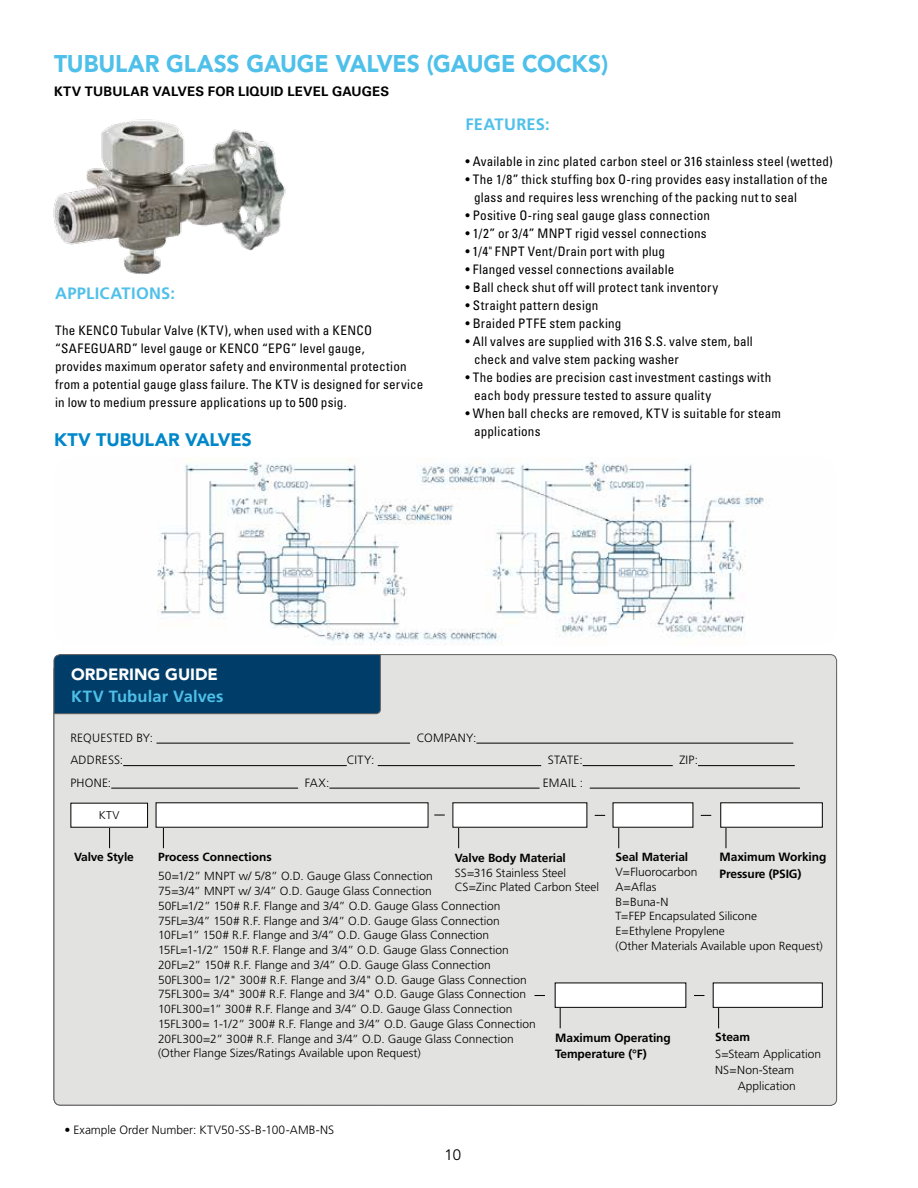
<style>
.page{position:relative;width:918px;height:1188px;background:#fff}
.page>*{position:absolute;margin:0;border:0;box-sizing:border-box;transform-origin:0 0}
.t1{font:900 24px "Avenir LT Std";letter-spacing:-.005em;color:#4fc0e9;scale:.95 1}
.t2{font:900 18px "Avenir LT Std";letter-spacing:-.005em;color:#0087c9}
.t3{font:700 16.5px "Frutiger LT Std";letter-spacing:.015em;color:#4fc0e9}
.t4{font:700 16.2px "Frutiger LT Std";letter-spacing:.01em;color:#4fc0e9}
.t5{font:900 16.2px "Avenir LT Std";color:#fff}
.t6{font:15px "Avenir LT Std";color:#000}
.t7{font:condensed 13.2px/18px "Univers LT Std";letter-spacing:.015em;color:#000}
.t8{font:700 13.2px "Univers LT Std";letter-spacing:.015em;color:#000}
.t9{font:300 12px "Frutiger LT Std";letter-spacing:.01em;color:#000}
.t10{font:700 12px/16.5px "Frutiger LT Std";letter-spacing:-.01em;color:#000}
.t11{font:300 11.85px/14.7px "Frutiger LT Std";color:#000}
.t12{font:700 11.85px "Frutiger LT Std";letter-spacing:-.01em;color:#000}
.t13{font:300 11.4px "Frutiger LT Std";color:#000}
</style>
<div class="page">
<img style="left:157px;top:458px;width:607px;height:187px">
<img style="left:53px;top:119px;width:233px;height:155px">
<div style="left:54px;top:655px;width:783px;height:450px;background:#e2e3e0;border-radius:6px"></div>
<div style="left:54px;top:655px;width:327px;height:59px;background:#003e69"></div>
<svg style="left:109px;top:828px;width:1px;height:20px"></svg>
<svg style="left:163px;top:828px;width:1px;height:20px"></svg>
<div style="left:71px;top:803px;width:77px;height:24px;background:#fff"></div>
<svg style="left:458px;top:828px;width:1px;height:20px"></svg>
<svg style="left:618px;top:828px;width:1px;height:20px"></svg>
<svg style="left:726px;top:828px;width:1px;height:20px"></svg>
<div style="left:453px;top:803px;width:134px;height:24px;background:#fff"></div>
<div style="left:156px;top:803px;width:272px;height:24px;background:#fff"></div>
<div style="left:613px;top:803px;width:80px;height:24px;background:#fff"></div>
<div style="left:721px;top:803px;width:101px;height:24px;background:#fff"></div>
<svg style="left:560px;top:1008px;width:1px;height:20px"></svg>
<svg style="left:718px;top:1008px;width:1px;height:20px"></svg>
<div style="left:555px;top:983px;width:131px;height:24px;background:#fff"></div>
<div style="left:555px;top:983px;width:131px;height:25px;border:1px solid #000"></div>
<div style="left:713px;top:983px;width:109px;height:24px;background:#fff"></div>
<div style="left:713px;top:983px;width:110px;height:25px;border:1px solid #000"></div>
<hr style="left:157px;top:743px;width:253px;height:1px;background:#000">
<hr style="left:476px;top:743px;width:317px;height:1px;background:#000">
<hr style="left:123px;top:765px;width:224px;height:1px;background:#000">
<hr style="left:378px;top:765px;width:163px;height:1px;background:#000">
<hr style="left:583px;top:765px;width:90px;height:1px;background:#000">
<hr style="left:698px;top:765px;width:97px;height:1px;background:#000">
<hr style="left:111px;top:788px;width:187px;height:1px;background:#000">
<hr style="left:329px;top:788px;width:211px;height:1px;background:#000">
<hr style="left:590px;top:788px;width:210px;height:1px;background:#000">
<h1 class="t1" style="left:54px;top:49px;width:585px">TUBULAR GLASS GAUGE VALVES (GAUGE COCKS)</h1>
<p class="t8" style="left:54px;top:84px;width:337px">KTV TUBULAR VALVES FOR LIQUID LEVEL GAUGES</p>
<h3 class="t3" style="left:465px;top:115px;width:86px">FEATURES:</h3>
<p class="t7" style="left:465px;top:152px;width:369px">• Available in zinc plated carbon steel or 316 stainless steel (wetted)</p>
<p class="t7" style="left:474px;top:170px;width:355px;text-indent:-9px">• The 1/8” thick stuffing box O-ring provides easy installation of the glass and requires less wrenching of the packing nut to seal</p>
<p class="t7" style="left:465px;top:206px;width:246px">• Positive O-ring seal gauge glass connection</p>
<p class="t7" style="left:465px;top:224px;width:243px">• 1/2” or 3/4” MNPT rigid vessel connections</p>
<p class="t7" style="left:465px;top:242px;width:201px">• 1/4" FNPT Vent/Drain port with plug</p>
<p class="t7" style="left:465px;top:260px;width:210px">• Flanged vessel connections available</p>
<p class="t7" style="left:465px;top:278px;width:254px">• Ball check shut off will protect tank inventory</p>
<p class="t7" style="left:465px;top:296px;width:134px">• Straight pattern design</p>
<p class="t7" style="left:465px;top:314px;width:157px">• Braided PTFE stem packing</p>
<p class="t7" style="left:474px;top:332px;width:280px;text-indent:-9px">• All valves are supplied with 316 S.S. valve stem, ball check and valve stem packing washer</p>
<p class="t7" style="left:474px;top:368px;width:299px;text-indent:-9px">• The bodies are precision cast investment castings with each body pressure tested to assure quality</p>
<p class="t7" style="left:474px;top:404px;width:308px;text-indent:-9px">• When ball checks are removed, KTV is suitable for steam applications</p>
<h3 class="t3" style="left:55px;top:284px;width:122px">APPLICATIONS:</h3>
<p class="t7" style="left:55px;top:321px;width:370px">The KENCO Tubular Valve (KTV), when used with a KENCO “SAFEGUARD” level gauge or KENCO “EPG” level gauge,<br>provides maximum operator safety and environmental protection from a potential gauge glass failure. The KTV is designed for service in low to medium pressure applications up to 500 psig.</p>
<h2 class="t2" style="left:54px;top:429px;width:199px">KTV TUBULAR VALVES</h2>
<h3 class="t5" style="left:71px;top:665px;width:148px">ORDERING GUIDE</h3>
<h3 class="t4" style="left:71px;top:687px;width:154px">KTV Tubular Valves</h3>
<p class="t9" style="left:70px;top:731px;width:84px">REQUESTED BY:</p>
<p class="t9" style="left:417px;top:731px;width:61px">COMPANY:</p>
<p class="t9" style="left:70px;top:753px;width:54px">ADDRESS:</p>
<p class="t9" style="left:347px;top:753px;width:29px">CITY:</p>
<p class="t9" style="left:548px;top:753px;width:36px">STATE:</p>
<p class="t9" style="left:679px;top:753px;width:20px">ZIP:</p>
<p class="t9" style="left:70px;top:776px;width:42px">PHONE:</p>
<p class="t9" style="left:305px;top:776px;width:26px">FAX:</p>
<p class="t9" style="left:543px;top:776px;width:42px">EMAIL :</p>
<p class="t13" style="left:99px;top:809px;width:22px">KTV</p>
<p class="t12" style="left:74px;top:850px;width:61px">Valve Style</p>
<p class="t10" style="left:720px;top:849px;width:108px">Maximum Working<br>Pressure (PSIG)</p>
<p class="t12" style="left:616px;top:850px;width:74px">Seal Material</p>
<p class="t11" style="left:616px;top:865px;width:209px">V=Fluorocarbon<br>A=Aflas<br>B=Buna-N<br>T=FEP Encapsulated Silicone<br>E=Ethylene Propylene<br>(Other Materials Available upon Request)</p>
<p class="t12" style="left:158px;top:850px;width:115px">Process Connections</p>
<p class="t11" style="left:158px;top:869px;width:379px">50=1/2” MNPT w/ 5/8” O.D. Gauge Glass Connection<br>75=3/4” MNPT w/ 3/4” O.D. Gauge Glass Connection<br>50FL=1/2” 150# R.F. Flange and 3/4” O.D. Gauge Glass Connection 75FL=3/4” 150# R.F. Flange and 3/4” O.D. Gauge Glass Connection 10FL=1” 150# R.F. Flange and 3/4” O.D. Gauge Glass Connection 15FL=1-1/2” 150# R.F. Flange and 3/4” O.D. Gauge Glass Connection 20FL=2” 150# R.F. Flange and 3/4” O.D. Gauge Glass Connection 50FL300= 1/2" 300# R.F. Flange and 3/4" O.D. Gauge Glass Connection 75FL300= 3/4" 300# R.F. Flange and 3/4" O.D. Gauge Glass Connection 10FL300=1” 300# R.F. Flange and 3/4” O.D. Gauge Glass Connection 15FL300= 1-1/2” 300# R.F. Flange and 3/4” O.D. Gauge Glass Connection 20FL300=2” 300# R.F. Flange and 3/4” O.D. Gauge Glass Connection (Other Flange Sizes/Ratings Available upon Request)</p>
<p class="t12" style="left:455px;top:851px;width:113px">Valve Body Material</p>
<p class="t11" style="left:455px;top:865px;width:146px">SS=316 Stainless Steel<br>CS=Zinc Plated Carbon Steel</p>
<p class="t10" style="left:555px;top:1029px;width:117px">Maximum Operating<br>Temperature (°F)</p>
<p class="t12" style="left:715px;top:1030px;width:36px">Steam</p>
<p class="t11" style="left:715px;top:1046px;width:107px">S=Steam Application</p>
<p class="t11" style="left:715px;top:1062px;width:80px">NS=Non-Steam</p>
<p class="t11" style="left:738px;top:1079px;width:59px">Application</p>
<p class="t9" style="left:64px;top:1123px;width:271px">• Example Order Number: KTV50-SS-B-100-AMB-NS</p>
<p class="t6" style="left:445px;top:1146px;width:18px">10</p>
</div>
